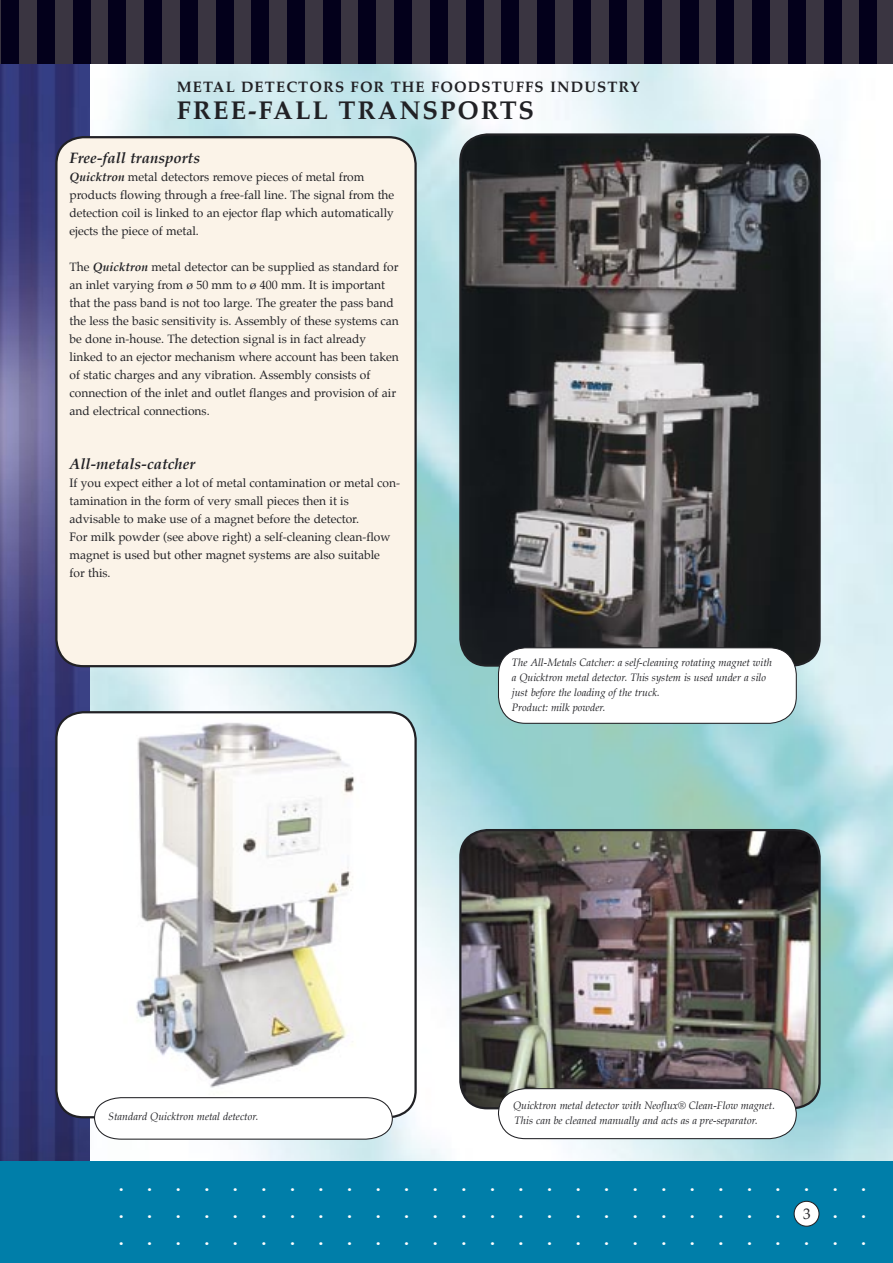
<style>
.page{position:relative;width:893px;height:1263px;background:#fff}
.page>*{position:absolute;margin:0;border:0;box-sizing:border-box;transform-origin:0 0}
.Normaal{font:25.5px "Palatino";color:#fff}
.Normaal-2{font:700 25.5px "Palatino";letter-spacing:.075em;color:#212125}
.Normaal-3{font:700 15px "Palatino";letter-spacing:.075em;color:#212125}
.Normaal-4{font:italic 700 15px "Palatino";color:#212125}
.Normaal-5{font:15px "Palatino";color:#212125}
.Normaal-6{font:12px/18px "Palatino";color:#212125}
.Normaal-7{font:italic 10.5px/15px "Palatino";color:#212125}
.s1{font-weight:700;font-style:italic}
</style>
<div class="page">
<img style="left:89px;top:64px;width:804px;height:1097px">
<img style="left:0;top:64px;width:89px;height:1097px">
<div style="left:0;top:1161px;width:893px;height:102px;background:#007ea9"></div>
<div style="left:794px;top:1201px;width:25px;height:25px;background:#fff;border-radius:50%"></div>
<div style="left:794px;top:1201px;width:25px;height:26px;border:1px solid #212125;border-radius:50%"></div>
<div style="left:54px;top:135px;width:364px;height:531px;background:#fbf3e8"></div>
<img style="left:458px;top:828px;width:364px;height:280px">
<svg style="left:497px;top:1087px;width:300px;height:52px"></svg>
<svg style="left:458px;top:132px;width:364px;height:533px;background:#474849"></svg>
<svg style="left:497px;top:647px;width:300px;height:76px"></svg>
<svg style="left:54px;top:710px;width:364px;height:407px"></svg>
<svg style="left:93px;top:1096px;width:300px;height:43px"></svg>
<div style="left:0;top:0;width:893px;height:64px;background:#3a3541"></div>
<div style="left:1px;top:0;width:18px;height:64px;background:#03001b"></div>
<div style="left:37px;top:0;width:18px;height:64px;background:#03001b"></div>
<div style="left:73px;top:0;width:17px;height:64px;background:#03001b"></div>
<div style="left:108px;top:0;width:18px;height:64px;background:#03001b"></div>
<div style="left:144px;top:0;width:18px;height:64px;background:#03001b"></div>
<div style="left:180px;top:0;width:18px;height:64px;background:#03001b"></div>
<div style="left:216px;top:0;width:17px;height:64px;background:#03001b"></div>
<div style="left:251px;top:0;width:18px;height:64px;background:#03001b"></div>
<div style="left:287px;top:0;width:18px;height:64px;background:#03001b"></div>
<div style="left:323px;top:0;width:18px;height:64px;background:#03001b"></div>
<div style="left:359px;top:0;width:17px;height:64px;background:#03001b"></div>
<div style="left:394px;top:0;width:18px;height:64px;background:#03001b"></div>
<div style="left:430px;top:0;width:18px;height:64px;background:#03001b"></div>
<div style="left:466px;top:0;width:17px;height:64px;background:#03001b"></div>
<div style="left:501px;top:0;width:18px;height:64px;background:#03001b"></div>
<div style="left:537px;top:0;width:18px;height:64px;background:#03001b"></div>
<div style="left:573px;top:0;width:18px;height:64px;background:#03001b"></div>
<div style="left:609px;top:0;width:17px;height:64px;background:#03001b"></div>
<div style="left:644px;top:0;width:18px;height:64px;background:#03001b"></div>
<div style="left:680px;top:0;width:18px;height:64px;background:#03001b"></div>
<div style="left:716px;top:0;width:18px;height:64px;background:#03001b"></div>
<div style="left:752px;top:0;width:18px;height:64px;background:#03001b"></div>
<div style="left:788px;top:0;width:18px;height:64px;background:#03001b"></div>
<div style="left:824px;top:0;width:17px;height:64px;background:#03001b"></div>
<div style="left:859px;top:0;width:18px;height:64px;background:#03001b"></div>
<p class="Normaal-3" style="left:177px;top:78px;width:464px">METAL DETECTORS FOR THE FOODSTUFFS INDUSTRY</p>
<p class="Normaal-2" style="left:177px;top:94px;width:359px">FREE-FALL TRANSPORTS</p>
<p class="Normaal-4" style="left:70px;top:148px;width:132px">Free-fall transports</p>
<p class="Normaal-6" style="left:70px;top:169px;width:296px"><span class="s1">Quicktron</span> metal detectors remove pieces of metal from</p>
<p class="Normaal-6" style="left:70px;top:187px;width:326px;text-align:justify">products flowing through a free-fall line. The signal from the detection coil is linked to an ejector flap which automatically ejects the piece of metal.</p>
<p class="Normaal-6" style="left:70px;top:259px;width:331px">The <span class="s1">Quicktron</span> metal detector can be supplied as standard for an inlet varying from ø 50 mm to ø 400 mm. It is important that the pass band is not too large. The greater the pass band the less the basic sensitivity is. Assembly of these systems can be done in-house. The detection signal is in fact already</p>
<p class="Normaal-6" style="left:70px;top:349px;width:331px">linked to an ejector mechanism where account has been taken of static charges and any vibration. Assembly consists of</p>
<p class="Normaal-6" style="left:70px;top:385px;width:328px">connection of the inlet and outlet flanges and provision of air and electrical connections.</p>
<p class="Normaal-4" style="left:70px;top:454px;width:127px">All-metals-catcher</p>
<p class="Normaal-6" style="left:70px;top:475px;width:332px">If you expect either a lot of metal contamination or metal con&shy;tamination in the form of very small pieces then it is</p>
<p class="Normaal-6" style="left:70px;top:511px;width:291px">advisable to make use of a magnet before the detector.</p>
<p class="Normaal-6" style="left:70px;top:529px;width:322px">For milk powder (see above right) a self-cleaning clean-flow magnet is used but other magnet systems are also suitable</p>
<p class="Normaal-6" style="left:70px;top:565px;width:43px">for this.</p>
<p class="Normaal-7" style="left:512px;top:656px;width:262px">The All-Metals Catcher: a self-cleaning rotating magnet with</p>
<p class="Normaal-7" style="left:512px;top:671px;width:256px">a Quicktron metal detector. This system is used under a silo just before the loading of the truck.</p>
<p class="Normaal-7" style="left:512px;top:701px;width:95px">Product: milk powder.</p>
<p class="Normaal-7" style="left:108px;top:1110px;width:152px">Standard Quicktron metal detector.</p>
<p class="Normaal-7" style="left:513px;top:1099px;width:263px">Quicktron metal detector with Neoflux® Clean-Flow magnet.<br>This can be cleaned manually and acts as a pre-separator.</p>
<p class="Normaal" style="left:118px;top:1166px;width:750px">...........................</p>
<p class="Normaal" style="left:118px;top:1192px;width:750px">...........................</p>
<p class="Normaal" style="left:118px;top:1219px;width:750px">...........................</p>
<p class="Normaal-5" style="left:803px;top:1204px;width:9px">3</p>
</div>
